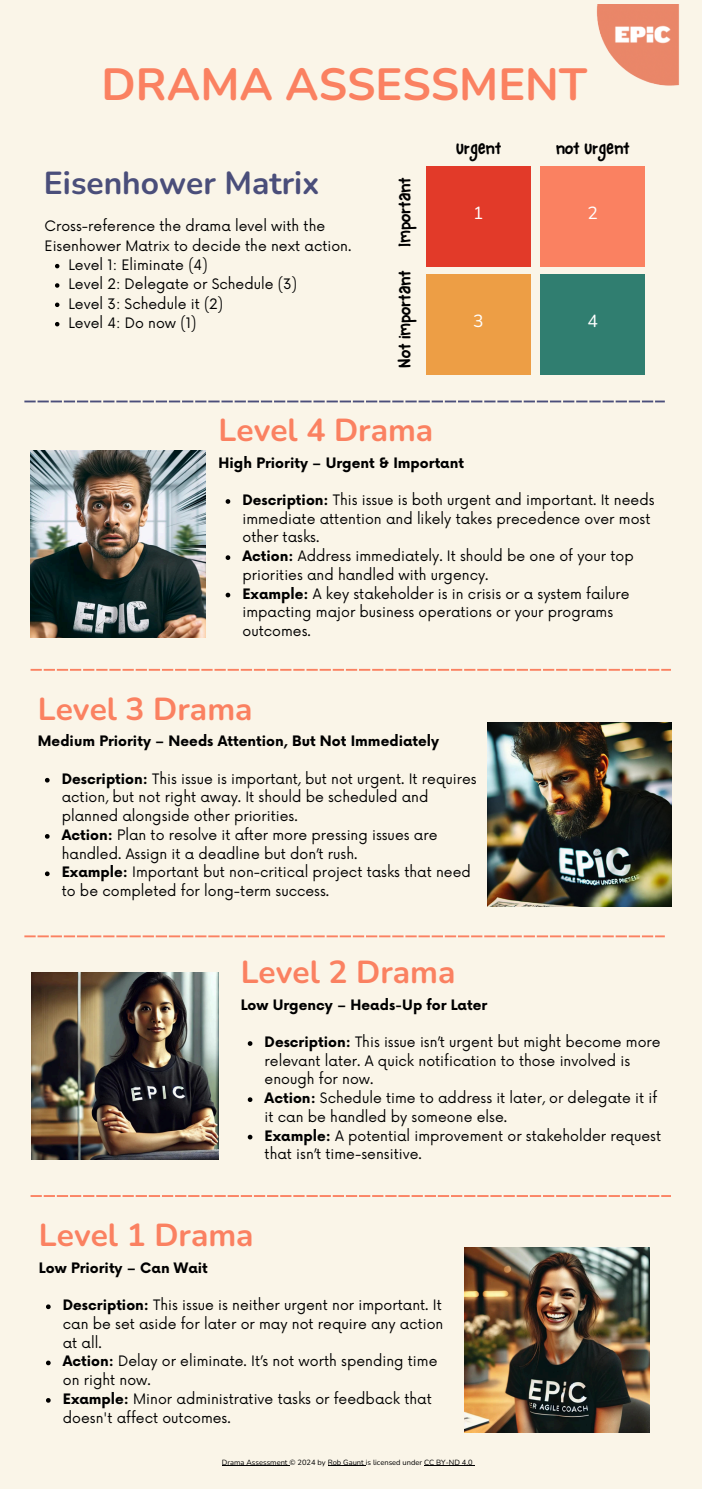
<style>
.page{position:relative;width:702px;height:1489px;background:#fff}
.page>*{position:absolute;margin:0;border:0;box-sizing:border-box;transform-origin:0 0}
.t1{font:700 45px "Nunito";color:#fa8161}
.t2{font:700 31.75px "Nunito";color:#fa8161}
.t3{font:700 31.75px "Nunito";color:#4a4e7a}
.t4{font:17.5px "Nunito";color:#fff}
.t5{font:17.25px "NF One Little Font Bold";color:#000}
.t6{font:14px/18.8px "Now";color:#000}
.t7{font:700 14px "Now";color:#000}
.t8{font:7.5px "Nunito";color:#000}
.s1{font-weight:700}
</style>
<div class="page">
<div style="left:0;top:0;width:701px;height:1489px;background:#faf5e8"></div>
<div style="left:426px;top:167px;width:104px;height:100px;background:#e23a29"></div>
<div style="left:540px;top:167px;width:104px;height:100px;background:#fa8161"></div>
<div style="left:426px;top:274px;width:104px;height:101px;background:#ed9e45"></div>
<div style="left:540px;top:274px;width:104px;height:101px;background:#307e70"></div>
<img style="left:31px;top:450px;width:174px;height:188px">
<img style="left:487px;top:723px;width:184px;height:184px">
<img style="left:31px;top:972px;width:188px;height:188px">
<img style="left:464px;top:1247px;width:185px;height:185px">
<svg style="left:31px;top:1195px;width:639px;height:2px"></svg>
<svg style="left:24px;top:935px;width:640px;height:2px"></svg>
<svg style="left:31px;top:669px;width:639px;height:2px"></svg>
<svg style="left:24px;top:400px;width:640px;height:2px"></svg>
<img style="left:596px;top:4px;width:83px;height:82px">
<svg style="left:55px;top:264px;width:4px;height:4px"></svg>
<svg style="left:55px;top:283px;width:4px;height:5px"></svg>
<svg style="left:55px;top:303px;width:4px;height:4px"></svg>
<svg style="left:55px;top:322px;width:4px;height:4px"></svg>
<svg style="left:225px;top:499px;width:5px;height:5px"></svg>
<svg style="left:225px;top:555px;width:5px;height:5px"></svg>
<svg style="left:225px;top:593px;width:5px;height:4px"></svg>
<svg style="left:45px;top:778px;width:5px;height:4px"></svg>
<svg style="left:45px;top:834px;width:5px;height:5px"></svg>
<svg style="left:45px;top:871px;width:5px;height:5px"></svg>
<svg style="left:247px;top:1041px;width:5px;height:5px"></svg>
<svg style="left:247px;top:1097px;width:5px;height:5px"></svg>
<svg style="left:247px;top:1135px;width:5px;height:4px"></svg>
<svg style="left:46px;top:1304px;width:5px;height:5px"></svg>
<svg style="left:46px;top:1360px;width:5px;height:5px"></svg>
<svg style="left:46px;top:1398px;width:5px;height:4px"></svg>
<hr style="left:222px;top:1465px;width:67px;height:1px;background:#000">
<hr style="left:327px;top:1465px;width:38px;height:1px;background:#000">
<hr style="left:424px;top:1465px;width:48px;height:1px;background:#000">
<p class="t1" style="left:102px;top:55px;width:486px">DRAMA ASSESSMENT</p>
<p class="t3" style="left:44px;top:162px;width:277px">Eisenhower Matrix</p>
<h3 class="t6" style="left:45px;top:217px;width:308px">Cross-reference the drama level with the<br>Eisenhower Matrix to decide the next action.</h3>
<p class="t6" style="left:68px;top:256px;width:141px">Level 1: Eliminate (4)</p>
<p class="t6" style="left:68px;top:275px;width:230px">Level 2: Delegate or Schedule (3)</p>
<p class="t6" style="left:68px;top:295px;width:156px">Level 3: Schedule it (2)</p>
<h2 class="t6" style="left:68px;top:314px;width:129px">Level 4: Do now (1)</h2>
<p class="t5" style="left:394px;top:247px;width:71px;rotate:-90deg">Important</p>
<p class="t5" style="left:394px;top:368px;width:99px;rotate:-90deg">Not important</p>
<p class="t2" style="left:218px;top:408px;width:216px">Level 4 Drama</p>
<h2 class="t5" style="left:455px;top:138px;width:47px">Urgent</h2>
<h4 class="t5" style="left:555px;top:138px;width:75px">not Urgent</h4>
<p class="t4" style="left:473px;top:201px;width:12px">1</p>
<h1 class="t4" style="left:587px;top:201px;width:12px">2</h1>
<h2 class="t4" style="left:473px;top:309px;width:12px">3</h2>
<h5 class="t4" style="left:587px;top:309px;width:12px">4</h5>
<h4 class="t7" style="left:218px;top:455px;width:247px">High Priority – Urgent &amp; Important</h4>
<p class="t6" style="left:242px;top:491px;width:413px"><span class="s1">Description:</span> This issue is both urgent and important. It needs immediate attention and likely takes precedence over most other tasks.</p>
<p class="t6" style="left:242px;top:547px;width:392px"><span class="s1">Action:</span> Address immediately. It should be one of your top priorities and handled with urgency.</p>
<p class="t6" style="left:242px;top:585px;width:388px"><span class="s1">Example:</span> A key stakeholder is in crisis or a system failure impacting major business operations or your programs outcomes.</p>
<h3 class="t2" style="left:38px;top:688px;width:216px">Level 3 Drama</h3>
<h2 class="t7" style="left:38px;top:734px;width:402px">Medium Priority – Needs Attention, But Not Immediately</h2>
<h4 class="t6" style="left:62px;top:770px;width:416px"><span class="s1">Description:</span> This issue is important, but not urgent. It requires action, but not right away. It should be scheduled and planned alongside other priorities.</h4>
<p class="t6" style="left:62px;top:826px;width:377px"><span class="s1">Action:</span> Plan to resolve it after more pressing issues are handled. Assign it a deadline but don’t rush.</p>
<p class="t6" style="left:62px;top:863px;width:410px"><span class="s1">Example:</span> Important but non-critical project tasks that need to be completed for long-term success.</p>
<p class="t2" style="left:240px;top:950px;width:216px">Level 2 Drama</p>
<p class="t7" style="left:240px;top:997px;width:248px">Low Urgency – Heads-Up for Later</p>
<p class="t6" style="left:264px;top:1033px;width:397px"><span class="s1">Description:</span> This issue isn’t urgent but might become more relevant later. A quick notification to those involved is enough for now.</p>
<p class="t6" style="left:264px;top:1089px;width:394px"><span class="s1">Action:</span> Schedule time to address it later, or delegate it if it can be handled by someone else.</p>
<h2 class="t6" style="left:264px;top:1127px;width:398px"><span class="s1">Example:</span> A potential improvement or stakeholder request that isn’t time-sensitive.</h2>
<h3 class="t2" style="left:39px;top:1214px;width:216px">Level 1 Drama</h3>
<h4 class="t7" style="left:39px;top:1260px;width:170px">Low Priority – Can Wait</h4>
<p class="t6" style="left:63px;top:1296px;width:382px;text-align:justify"><span class="s1">Description:</span> This issue is neither urgent nor important. It can be set aside for later or may not require any action at all.</p>
<p class="t6" style="left:63px;top:1353px;width:376px"><span class="s1">Action:</span> Delay or eliminate. It’s not worth spending time on right now.</p>
<p class="t6" style="left:63px;top:1390px;width:370px"><span class="s1">Example:</span> Minor administrative tasks or feedback that doesn't affect outcomes.</p>
<p class="t8" style="left:222px;top:1457px;width:252px">Drama Assessment © 2024 by Rob Gaunt is licensed under CC BY-ND 4.0</p>
</div>
